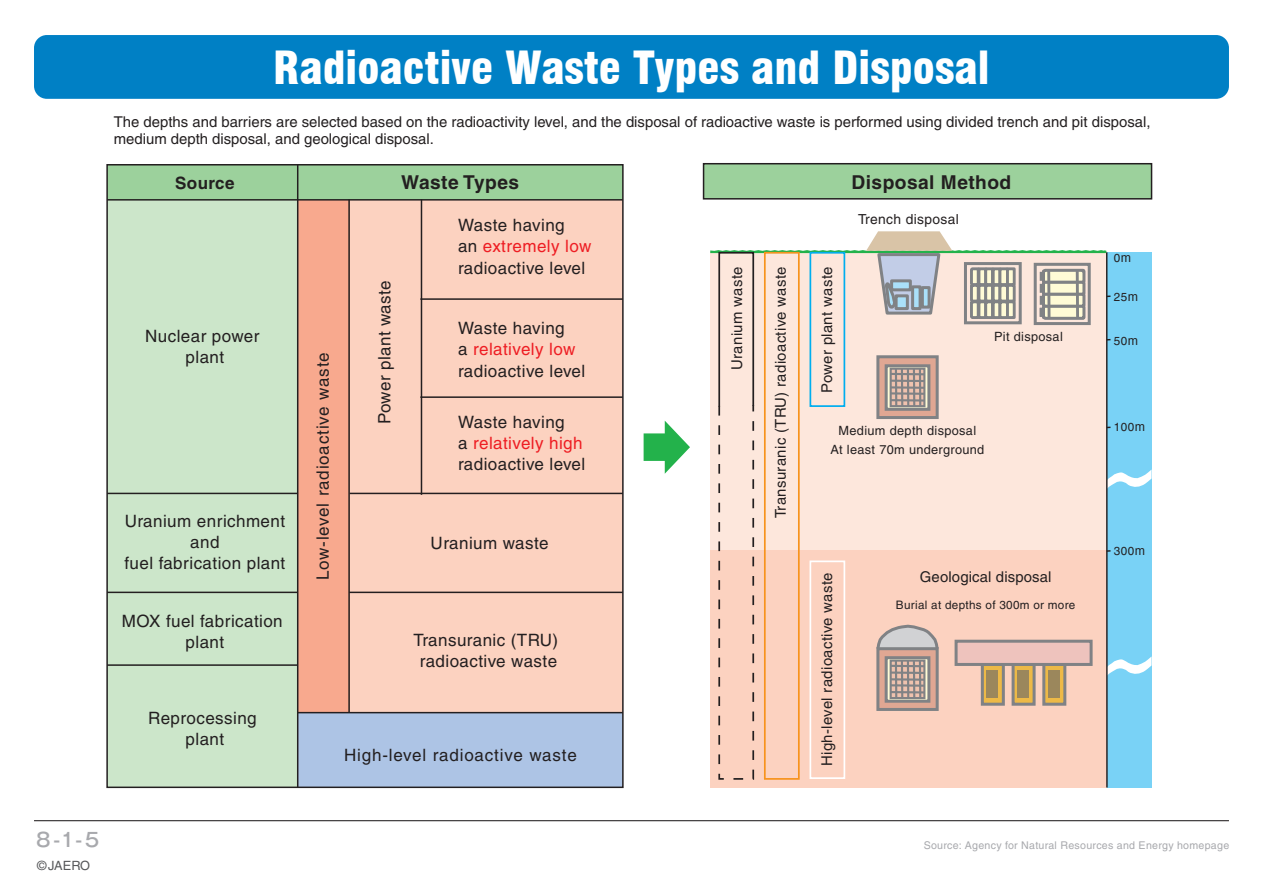
<style>
.page{position:relative;width:1263px;height:893px;background:#fff}
.page>*{position:absolute;margin:0;border:0;box-sizing:border-box;transform-origin:0 0}
.t1{font:900 condensed 44.7px "Swiss 721 BT";color:#fff}
.t2{font:700 19.2px "Helvetica";letter-spacing:.025em;color:#231f20}
.t3{font:500 19.2px "Gothic MB101 Pro";color:#a8a9ad}
.t4{font:16.95px/21.3px "Helvetica";letter-spacing:.025em;color:#231f20;text-align:center}
.t5{font:16.95px "Helvetica";letter-spacing:.05em;color:#231f20}
.t6{font:700 16.95px "Helvetica";letter-spacing:.025em;color:#231f20}
.t7{font:14.85px/17px "Helvetica";color:#231f20}
.t8{font:14.85px "Helvetica";letter-spacing:.025em;color:#231f20}
.t9{font:13.8px "Helvetica";letter-spacing:.025em;color:#231f20}
.t10{font:12.75px/19.2px "Helvetica";letter-spacing:.025em;color:#231f20;text-align:center}
.t11{font:12.75px "Helvetica";letter-spacing:-.01em;color:#57585a}
.t12{font:11.7px "Helvetica";letter-spacing:.025em;color:#231f20}
.t13{font:10.65px "Helvetica";letter-spacing:.025em;color:#a8a9ad}
.s1{color:#ee1d23}
.s2{font-family:"Gothic MB101 Pro"}
</style>
<div class="page">
<div style="left:298px;top:713px;width:325px;height:74px;background:#adc4e5"></div>
<div style="left:349px;top:199px;width:274px;height:514px;background:#fcd2c0"></div>
<div style="left:298px;top:198px;width:51px;height:514px;background:#f8a98e"></div>
<div style="left:107px;top:200px;width:191px;height:587px;background:#cce6ca"></div>
<div style="left:107px;top:165px;width:516px;height:35px;background:#9cd19c"></div>
<div style="left:106px;top:164px;width:518px;height:624px;border:2px solid #231f20"></div>
<hr style="left:298px;top:712px;width:325px;height:1px;background:#231f20">
<hr style="left:107px;top:664px;width:191px;height:2px;background:#231f20">
<hr style="left:349px;top:592px;width:274px;height:1px;background:#231f20">
<hr style="left:107px;top:592px;width:191px;height:1px;background:#231f20">
<hr style="left:350px;top:493px;width:273px;height:1px;background:#231f20">
<hr style="left:107px;top:493px;width:191px;height:1px;background:#231f20">
<hr style="left:420px;top:396px;width:203px;height:2px;background:#231f20">
<hr style="left:420px;top:298px;width:203px;height:2px;background:#231f20">
<hr style="left:107px;top:199px;width:516px;height:2px;background:#231f20">
<hr style="left:421px;top:199px;width:1px;height:296px;background:#231f20">
<hr style="left:348px;top:199px;width:2px;height:514px;background:#231f20">
<hr style="left:297px;top:165px;width:1px;height:622px;background:#231f20">
<div style="left:34px;top:35px;width:1195px;height:64px;background:#0080c5;border-radius:13px"></div>
<hr style="left:34px;top:820px;width:1195px;height:1px;background:#231f20">
<div style="left:703px;top:164px;width:448px;height:35px;background:#9cd19c"></div>
<div style="left:703px;top:163px;width:449px;height:37px;border:2px solid #231f20"></div>
<div style="left:710px;top:550px;width:397px;height:237px;background:#fcd2c0"></div>
<hr style="left:1106px;top:252px;width:2px;height:535px;background:#231f20">
<svg style="left:710px;top:231px;width:441px;height:550px"></svg>
<svg style="left:644px;top:421px;width:46px;height:53px"></svg>
<h1 class="t1" style="left:273px;top:41px;width:718px">Radioactive Waste Types and Disposal</h1>
<p class="t7" style="left:114px;top:114px;width:1038px">The depths and barriers are selected based on the radioactivity level, and the disposal of radioactive waste is performed using divided trench and pit disposal, medium depth disposal, and geological disposal.</p>
<p class="t6" style="left:175px;top:172px;width:61px">Source</p>
<p class="t2" style="left:851px;top:170px;width:161px">Disposal Method</p>
<p class="t9" style="left:858px;top:212px;width:102px">Trench disposal</p>
<p class="t2" style="left:401px;top:170px;width:119px">Waste Types</p>
<p class="t4" style="left:458px;top:215px;width:135px;text-align:left">Waste having<br>an <span class="s1">extremely low </span>radioactive level</p>
<p class="t12" style="left:1114px;top:251px;width:20px">0<span class="s2">ｍ</span></p>
<p class="t12" style="left:1114px;top:290px;width:27px">25<span class="s2">ｍ</span></p>
<p class="t12" style="left:1114px;top:334px;width:27px">50<span class="s2">ｍ</span></p>
<p class="t8" style="left:728px;top:370px;width:105px;rotate:-90deg">Uranium waste</p>
<p class="t8" style="left:772px;top:518px;width:253px;rotate:-90deg">Transuranic (TRU) radioactive waste</p>
<p class="t8" style="left:818px;top:393px;width:128px;rotate:-90deg">Power plant waste</p>
<p class="t4" style="left:374px;top:424px;width:146px;rotate:-90deg">Power plant waste</p>
<p class="t4" style="left:458px;top:317px;width:129px;text-align:left">Waste having<br>a <span class="s1">relatively low </span>radioactive level</p>
<p class="t4" style="left:458px;top:411px;width:129px;text-align:left">Waste having<br>a <span class="s1">relatively high </span>radioactive level</p>
<p class="t4" style="left:145px;top:325px;width:116px">Nuclear power plant</p>
<p class="t10" style="left:994px;top:327px;width:70px">Pit disposal</p>
<p class="t5" style="left:313px;top:580px;width:230px;rotate:-90deg">Low-level radioactive waste</p>
<p class="t12" style="left:1114px;top:420px;width:34px">100<span class="s2">ｍ</span></p>
<p class="t10" style="left:830px;top:421px;width:155px">Medium depth disposal<br>At least 70m underground</p>
<p class="t4" style="left:124px;top:510px;width:162px">Uranium enrichment and<br>fuel fabrication plant</p>
<p class="t4" style="left:431px;top:532px;width:120px">Uranium waste</p>
<p class="t12" style="left:1114px;top:544px;width:34px">300<span class="s2">ｍ</span></p>
<p class="t7" style="left:920px;top:568px;width:133px">Geological disposal</p>
<p class="t12" style="left:896px;top:598px;width:181px">Burial at depths of 300m or more</p>
<p class="t8" style="left:818px;top:766px;width:195px;rotate:-90deg">High-level radioactive waste</p>
<p class="t4" style="left:122px;top:610px;width:162px">MOX fuel fabrication plant</p>
<p class="t4" style="left:414px;top:630px;width:146px">Transuranic (TRU) radioactive waste</p>
<p class="t4" style="left:148px;top:707px;width:110px">Reprocessing plant</p>
<p class="t5" style="left:344px;top:745px;width:234px">High-level radioactive waste</p>
<p class="t3" style="left:36px;top:824px;width:65px">8-1-5</p>
<p class="t13" style="left:924px;top:839px;width:307px">Source: Agency for Natural Resources and Energy homepage</p>
<p class="t11" style="left:37px;top:858px;width:55px">©JAERO</p>
</div>
